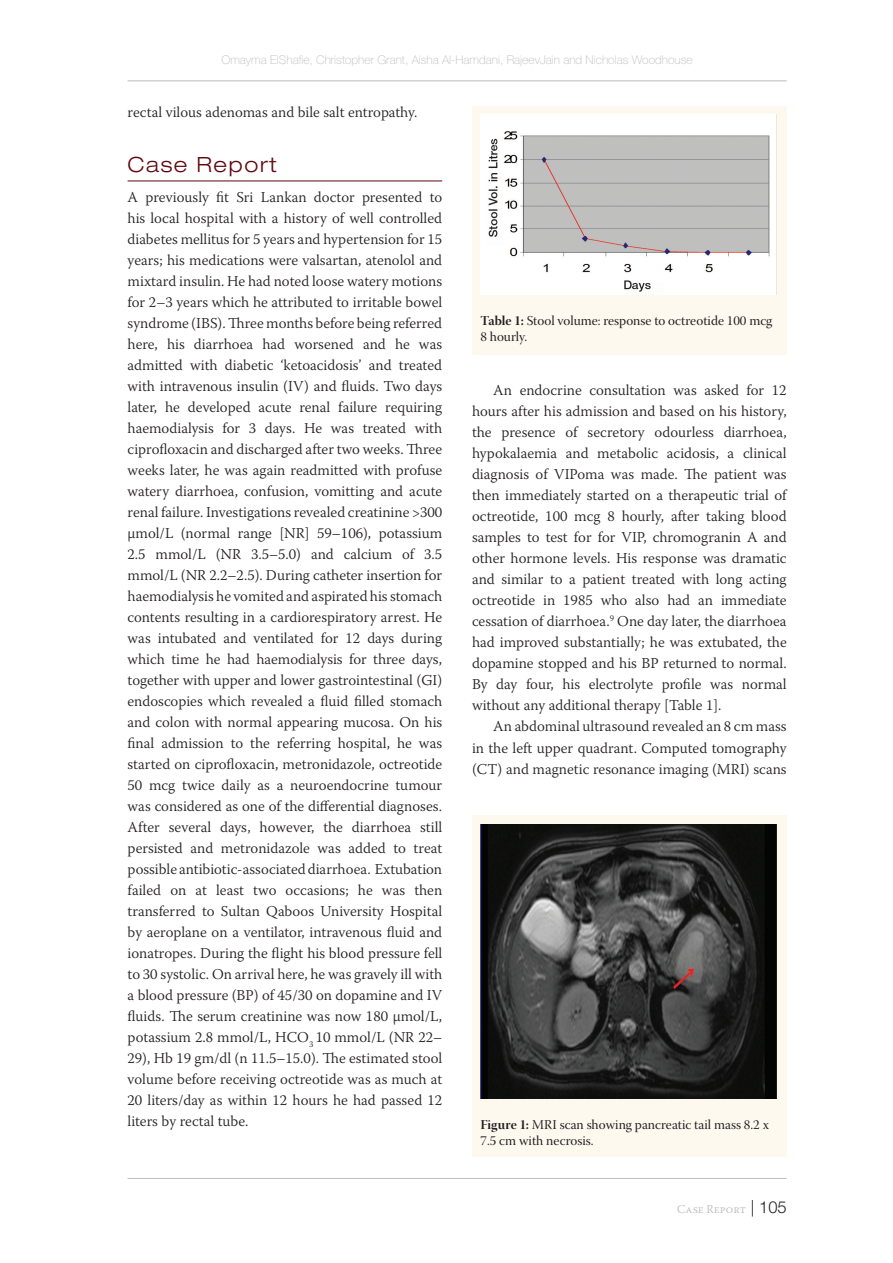
<style>
.page{position:relative;width:893px;height:1263px;background:#fff}
.page>*{position:absolute;margin:0;border:0;box-sizing:border-box;transform-origin:0 0}
.Heading1{font:300 expanded 21px "Helvetica Neue LT Pro";letter-spacing:.075em;color:#60080e}
.Text_Para_1{font:300 15px/21px "Warnock Pro";color:#231f20;text-align:justify}
.Text_Para_2{font:300 15px/21px "Warnock Pro";color:#231f20;text-align:justify}
.Table_Sub{font:300 15px "Warnock Pro";color:#231f20}
.Figures{font:13.5px/15.8px "Warnock Pro Subh";color:#231f20}
.t1{font:100 12px "Helvetica Neue LT Pro";color:#bcbdc0}
.Footer_Right{font:300 12px "Warnock Pro";color:#bcbdc0}
.s1{font-family:"Warnock Pro Bold Disp"}
.s2{font-family:"Helvetica Neue LT Pro";font-size:16.5px;color:#231f20}
</style>
<div class="page">
<hr style="left:128px;top:81px;width:659px;height:1px;background:#bcbdc0">
<hr style="left:128px;top:1178px;width:659px;height:1px;background:#bcbdc0">
<hr style="left:128px;top:181px;width:314px;height:1px;background:#60080e">
<div style="left:472px;top:106px;width:315px;height:249px;background:#fef9ef"></div>
<img style="left:480px;top:115px;width:296px;height:179px">
<div style="left:472px;top:816px;width:315px;height:341px;background:#fef9ef"></div>
<img style="left:480px;top:824px;width:296px;height:274px">
<p class="t1" style="left:221px;top:53px;width:473px">Omayma ElShafie, Christopher Grant, Aisha Al-Hamdani, RajeevJain and Nicholas Woodhouse</p>
<p class="Table_Sub" style="left:128px;top:103px;width:291px">rectal vilous adenomas and bile salt entropathy.</p>
<p class="Heading1" style="left:128px;top:152px;width:151px">Case Report</p>
<p class="Text_Para_1" style="left:128px;top:186px;width:316px">A previously fit Sri Lankan doctor presented to his local hospital with a history of well controlled diabetes mellitus for 5 years and hypertension for 15 years; his medications were valsartan, atenolol and mixtard insulin. He had noted loose watery motions for 2–3 years which he attributed to irritable bowel syndrome (IBS). Three months before being referred here, his diarrhoea had worsened and he was admitted with diabetic ‘ketoacidosis’ and treated with intravenous insulin (IV) and fluids. Two days later, he developed acute renal failure requiring haemodialysis for 3 days. He was treated with ciprofloxacin and discharged after two weeks. Three weeks later, he was again readmitted with profuse watery diarrhoea, confusion, vomitting and acute renal failure. Investigations revealed creatinine &gt;300 µmol/L (normal range [NR] 59–106), potassium 2.5 mmol/L (NR 3.5–5.0) and calcium of 3.5 mmol/L (NR 2.2–2.5). During catheter insertion for haemodialysis he vomited and aspirated his stomach contents resulting in a cardiorespiratory arrest. He was intubated and ventilated for 12 days during which time he had haemodialysis for three days, together with upper and lower gastrointestinal (GI) endoscopies which revealed a fluid filled stomach and colon with normal appearing mucosa. On his final admission to the referring hospital, he was started on ciprofloxacin, metronidazole, octreotide 50 mcg twice daily as a neuroendocrine tumour was considered as one of the differential diagnoses.<br>After several days, however, the diarrhoea still persisted and metronidazole was added to treat possible antibiotic-associated diarrhoea. Extubation failed on at least two occasions; he was then transferred to Sultan Qaboos University Hospital by aeroplane on a ventilator, intravenous fluid and ionatropes. During the flight his blood pressure fell to 30 systolic. On arrival here, he was gravely ill with a blood pressure (BP) of 45/30 on dopamine and IV fluids. The serum creatinine was now 180 µmol/L, potassium 2.8 mmol/L, HCO<sub>3</sub> 10 mmol/L (NR 22– 29), Hb 19 gm/dl (n 11.5–15.0). The estimated stool volume before receiving octreotide was as much at 20 liters/day as within 12 hours he had passed 12 liters by rectal tube.</p>
<p class="Figures" style="left:480px;top:315px;width:293px"><span class="s1">Table 1:</span> Stool volume: response to octreotide 100 mcg<br>8 hourly.</p>
<p class="Text_Para_2" style="left:472px;top:380px;width:316px;text-indent:21px">An endocrine consultation was asked for 12 hours after his admission and based on his history, the presence of secretory odourless diarrhoea, hypokalaemia and metabolic acidosis, a clinical diagnosis of VIPoma was made. The patient was then immediately started on a therapeutic trial of octreotide, 100 mcg 8 hourly, after taking blood samples to test for for VIP, chromogranin A and other hormone levels. His response was dramatic and similar to a patient treated with long acting octreotide in 1985 who also had an immediate cessation of diarrhoea.<sup>9</sup> One day later, the diarrhoea had improved substantially; he was extubated, the dopamine stopped and his BP returned to normal.<br>By day four, his electrolyte profile was normal without any additional therapy [Table 1].</p>
<p class="Text_Para_2" style="left:472px;top:716px;width:316px;text-indent:21px">An abdominal ultrasound revealed an 8 cm mass in the left upper quadrant. Computed tomography (CT) and magnetic resonance imaging (MRI) scans</p>
<p class="Figures" style="left:480px;top:1118px;width:290px"><span class="s1">Figure 1:</span> MRI scan showing pancreatic tail mass 8.2 x<br>7.5 cm with necrosis.</p>
<p class="Footer_Right" style="left:677px;top:1201px;width:111px">Case Report <span class="s2">| 105</span></p>
</div>
